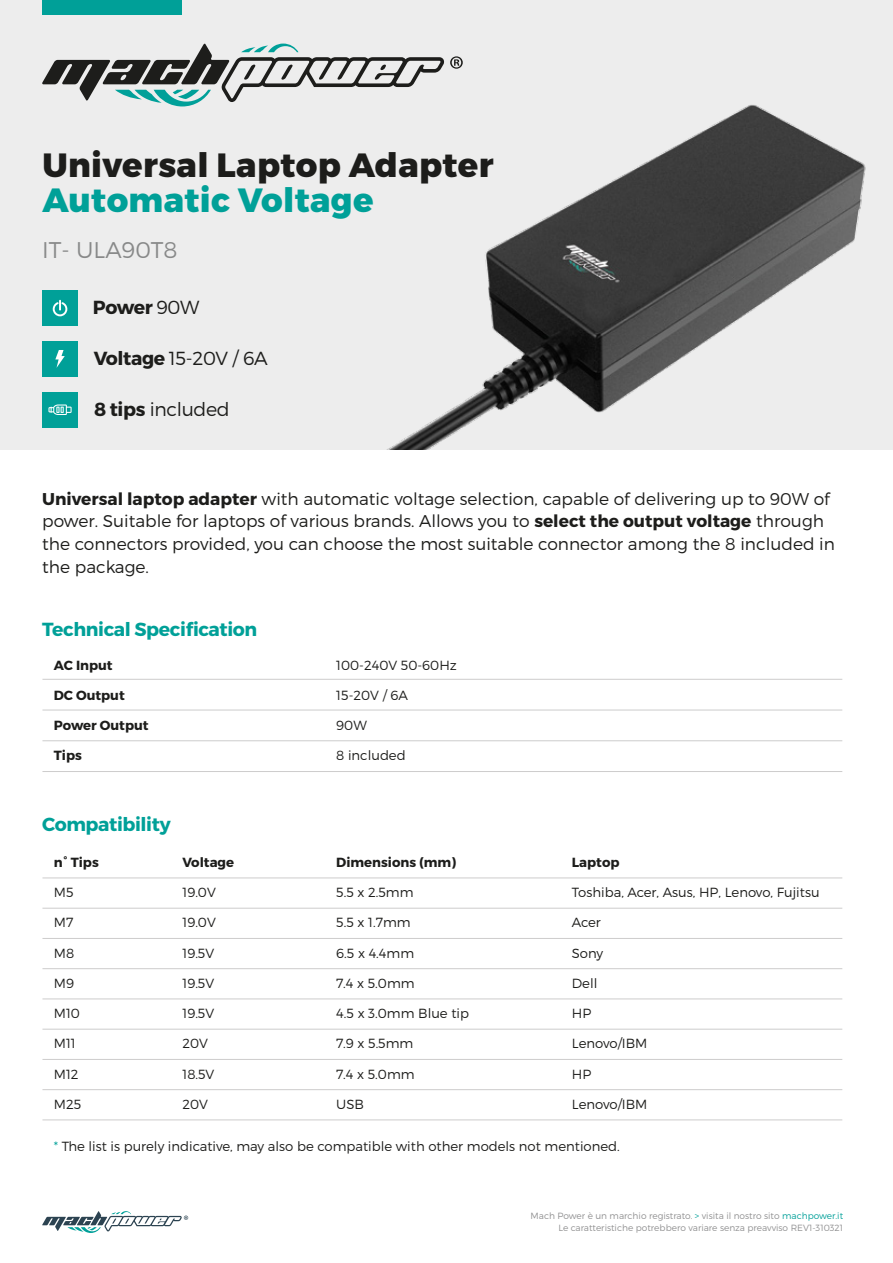
<style>
.page{position:relative;width:893px;height:1263px;background:#fff}
.page>*{position:absolute;margin:0;border:0;box-sizing:border-box;transform-origin:0 0}
.t1{font:800 33.6px "Montserrat";letter-spacing:.01em;color:#1d1d1b}
.t2{font:800 33.6px "Montserrat";letter-spacing:.01em;color:#00a098}
.t3{font:300 22.65px "Montserrat";color:#888989}
.t4{font:700 18.9px "Montserrat";letter-spacing:-.02em;color:#00a098}
.t5{font:300 18.9px "Montserrat";letter-spacing:-.02em;color:#1d1d1b}
.t6{font:700 18.9px "Montserrat";letter-spacing:-.03em;color:#1d1d1b}
.t7{font:300 16.95px/22.6px "Montserrat";color:#1d1d1b}
.t8{font:300 13.2px "Montserrat";color:#1d1d1b}
.t9{font:700 13.2px "Montserrat";color:#1d1d1b}
.t10{font:300 9px/12px "Montserrat";color:#909091;text-align:right}
.s1{font-weight:300}
.s2{font-weight:700}
.s3{color:#00a098}
.s4{color:#00a099}
</style>
<div class="page">
<div style="left:0;top:0;width:893px;height:449px;background:#ededed"></div>
<svg style="left:42px;top:44px;width:336px;height:62px"></svg>
<svg style="left:42px;top:1211px;width:146px;height:22px"></svg>
<div style="left:42px;top:0;width:140px;height:14px;background:#00a098"></div>
<hr style="left:42px;top:877px;width:800px;height:1px;background:#cdcccc">
<hr style="left:42px;top:908px;width:800px;height:1px;background:#cdcccc">
<hr style="left:42px;top:938px;width:800px;height:1px;background:#cdcccc">
<hr style="left:42px;top:968px;width:800px;height:1px;background:#cdcccc">
<hr style="left:42px;top:998px;width:800px;height:1px;background:#cdcccc">
<hr style="left:42px;top:1029px;width:800px;height:1px;background:#cdcccc">
<hr style="left:42px;top:1059px;width:800px;height:1px;background:#cdcccc">
<hr style="left:42px;top:1089px;width:800px;height:1px;background:#cdcccc">
<hr style="left:42px;top:1119px;width:800px;height:1px;background:#cdcccc">
<hr style="left:42px;top:679px;width:800px;height:1px;background:#cdcccc">
<hr style="left:42px;top:710px;width:800px;height:1px;background:#cdcccc">
<hr style="left:42px;top:740px;width:800px;height:1px;background:#cdcccc">
<hr style="left:42px;top:771px;width:800px;height:1px;background:#cdcccc">
<div style="left:42px;top:392px;width:36px;height:36px;background:#00a098"></div>
<svg style="left:48px;top:404px;width:24px;height:11px"></svg>
<div style="left:42px;top:341px;width:36px;height:36px;background:#00a098"></div>
<svg style="left:55px;top:350px;width:10px;height:18px"></svg>
<div style="left:42px;top:290px;width:36px;height:36px;background:#00a098"></div>
<svg style="left:53px;top:300px;width:14px;height:16px"></svg>
<img style="left:378px;top:56px;width:488px;height:393px">
<h1 class="t1" style="left:43px;top:145px;width:453px">Universal Laptop Adapter</h1>
<h1 class="t2" style="left:43px;top:180px;width:333px">Automatic Voltage</h1>
<h2 class="t3" style="left:42px;top:236px;width:137px">IT- ULA90T8</h2>
<h3 class="t6" style="left:93px;top:296px;width:108px">Power <span class="s1">90W</span></h3>
<h3 class="t5" style="left:94px;top:347px;width:175px"><span class="s2">Voltage</span> 15-20V / 6A</h3>
<h3 class="t5" style="left:94px;top:397px;width:137px"><span class="s2">8 tips</span> included</h3>
<p class="t7" style="left:42px;top:487px;width:794px"><span class="s2">Universal laptop adapter</span> with automatic voltage selection, capable of delivering up to 90W of power. Suitable for laptops of various brands. Allows you to <span class="s2">select the output voltage</span> through the connectors provided, you can choose the most suitable connector among the 8 included in the package.</p>
<h3 class="t4" style="left:42px;top:618px;width:217px">Technical Specification</h3>
<p class="t9" style="left:54px;top:657px;width:60px">AC Input</p>
<p class="t9" style="left:54px;top:687px;width:73px">DC Output</p>
<p class="t9" style="left:54px;top:717px;width:96px">Power Output</p>
<p class="t9" style="left:54px;top:747px;width:30px">Tips</p>
<p class="t8" style="left:336px;top:657px;width:122px">100-240V 50-60Hz</p>
<p class="t8" style="left:336px;top:687px;width:73px">15-20V / 6A</p>
<p class="t8" style="left:336px;top:717px;width:32px">90W</p>
<p class="t8" style="left:336px;top:748px;width:71px">8 included</p>
<h3 class="t4" style="left:42px;top:812px;width:130px">Compatibility</h3>
<p class="t9" style="left:54px;top:854px;width:47px">n° Tips</p>
<p class="t8" style="left:54px;top:884px;width:21px">M5</p>
<p class="t8" style="left:54px;top:914px;width:21px">M7</p>
<p class="t8" style="left:54px;top:945px;width:22px">M8</p>
<p class="t8" style="left:54px;top:975px;width:22px">M9</p>
<p class="t8" style="left:54px;top:1005px;width:28px">M10</p>
<p class="t8" style="left:54px;top:1035px;width:24px">M11</p>
<p class="t8" style="left:54px;top:1066px;width:26px">M12</p>
<p class="t8" style="left:54px;top:1096px;width:29px">M25</p>
<p class="t8" style="left:54px;top:1138px;width:568px"><span class="s3">*</span> The list is purely indicative, may also be compatible with other models not mentioned.</p>
<p class="t9" style="left:336px;top:854px;width:121px">Dimensions (mm)</p>
<p class="t8" style="left:336px;top:884px;width:79px">5.5 x 2.5mm</p>
<p class="t8" style="left:336px;top:914px;width:76px">5.5 x 1.7mm</p>
<p class="t8" style="left:336px;top:945px;width:79px">6.5 x 4.4mm</p>
<p class="t8" style="left:336px;top:975px;width:80px">7.4 x 5.0mm</p>
<p class="t8" style="left:336px;top:1005px;width:134px">4.5 x 3.0mm Blue tip</p>
<p class="t8" style="left:336px;top:1036px;width:79px">7.9 x 5.5mm</p>
<p class="t8" style="left:336px;top:1066px;width:80px">7.4 x 5.0mm</p>
<p class="t8" style="left:336px;top:1096px;width:29px">USB</p>
<p class="t9" style="left:182px;top:854px;width:53px">Voltage</p>
<p class="t8" style="left:182px;top:884px;width:35px">19.0V</p>
<p class="t8" style="left:182px;top:914px;width:35px">19.0V</p>
<p class="t8" style="left:182px;top:945px;width:33px">19.5V</p>
<p class="t8" style="left:182px;top:975px;width:33px">19.5V</p>
<p class="t8" style="left:182px;top:1005px;width:33px">19.5V</p>
<p class="t8" style="left:182px;top:1036px;width:27px">20V</p>
<p class="t8" style="left:182px;top:1066px;width:34px">18.5V</p>
<p class="t8" style="left:182px;top:1096px;width:27px">20V</p>
<p class="t9" style="left:572px;top:854px;width:49px">Laptop</p>
<p class="t8" style="left:572px;top:884px;width:249px">Toshiba, Acer, Asus, HP, Lenovo, Fujitsu</p>
<p class="t8" style="left:572px;top:915px;width:30px">Acer</p>
<p class="t8" style="left:572px;top:945px;width:33px">Sony</p>
<p class="t8" style="left:572px;top:975px;width:27px">Dell</p>
<p class="t8" style="left:572px;top:1005px;width:21px">HP</p>
<p class="t8" style="left:572px;top:1036px;width:77px">Lenovo/IBM</p>
<p class="t8" style="left:572px;top:1066px;width:21px">HP</p>
<p class="t8" style="left:572px;top:1096px;width:77px">Lenovo/IBM</p>
<p class="t10" style="left:531px;top:1209px;width:314px">Mach Power è un marchio registrato. <span class="s4">&gt;</span> visita il nostro sito <span class="s4">machpower.it<br></span>Le caratteristiche potrebbero variare senza preavviso REV1-310321</p>
</div>
